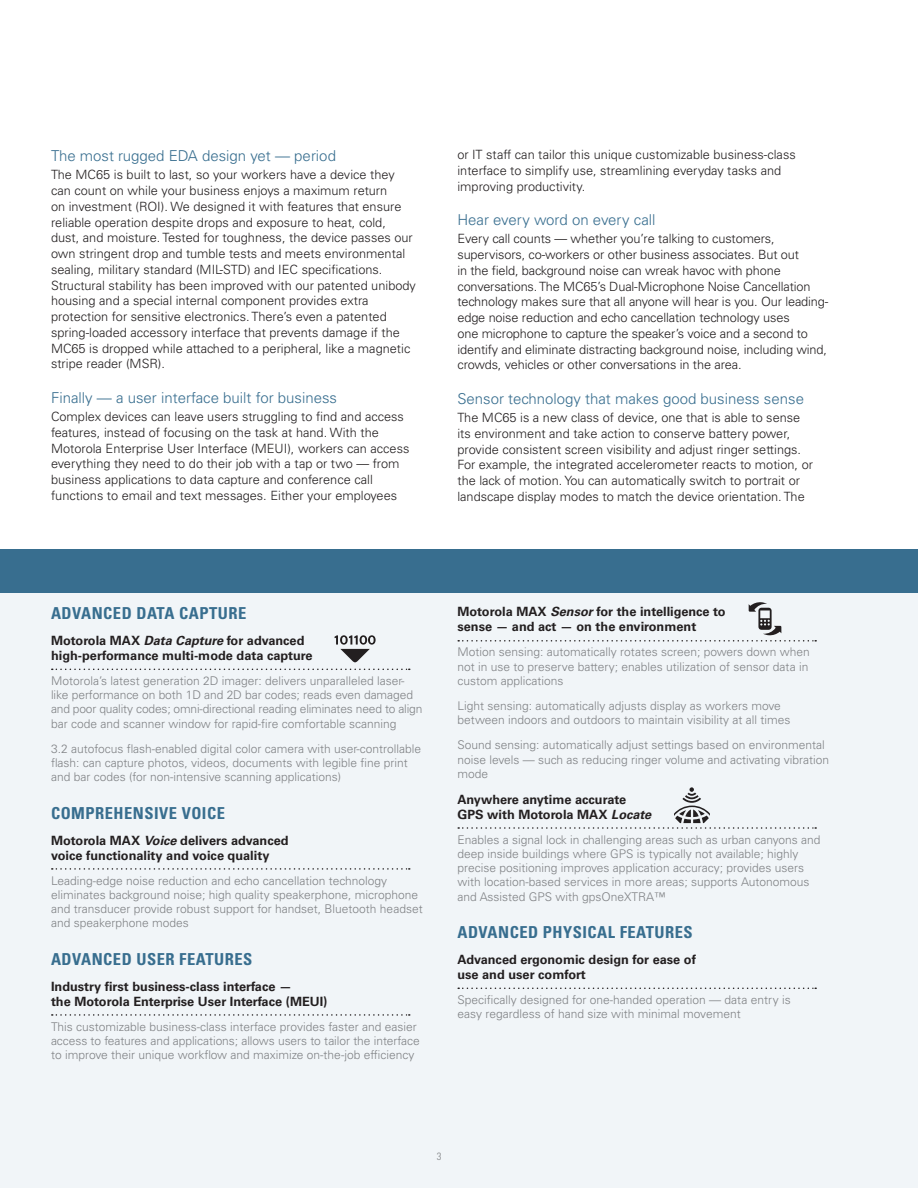
<style>
.page{position:relative;width:918px;height:1188px;background:#fff}
.page>*{position:absolute;margin:0;border:0;box-sizing:border-box;transform-origin:0 0}
.New_features_header{font:700 condensed 16.5px "Univers LT Std";letter-spacing:.03em;color:#386e8f}
.Body_Heading_1{font:300 15px "Univers LT Std";color:#386e8f}
.Body_copy{font:300 12.75px/15.8px "Univers LT Std";color:#231f20}
.New_features_subhea{font:700 12.75px/15px "Univers LT Std";color:#231f20}
.New_features_desc{font:300 12px/14.2px "Univers LT Std";color:#808285}
.Page_numbers{font:300 condensed 10.5px "Univers LT Std";color:#808285}
.s1{font-style:italic}
</style>
<div class="page">
<div style="left:0;top:583px;width:918px;height:605px;background:#f1f5f8"></div>
<div style="left:0;top:549px;width:918px;height:43px;background:#386e8f"></div>
<svg style="left:52px;top:669px;width:358px;height:1px"></svg>
<svg style="left:52px;top:868px;width:358px;height:2px"></svg>
<svg style="left:52px;top:1014px;width:358px;height:2px"></svg>
<svg style="left:458px;top:988px;width:358px;height:1px"></svg>
<svg style="left:458px;top:787px;width:358px;height:42px"></svg>
<svg style="left:458px;top:602px;width:358px;height:40px"></svg>
<svg style="left:335px;top:635px;width:41px;height:28px"></svg>
<p class="Body_Heading_1" style="left:51px;top:147px;width:286px">The most rugged EDA design yet — period</p>
<p class="Body_copy" style="left:51px;top:167px;width:366px">The MC65 is built to last, so your workers have a device they can count on while your business enjoys a maximum return<br>on investment (ROI). We designed it with features that ensure reliable operation despite drops and exposure to heat, cold, dust, and moisture. Tested for toughness, the device passes our own stringent drop and tumble tests and meets environmental sealing, military standard (MIL-STD) and IEC specifications.<br>Structural stability has been improved with our patented unibody housing and a special internal component provides extra protection for sensitive electronics. There’s even a patented spring-loaded accessory interface that prevents damage if the MC65 is dropped while attached to a peripheral, like a magnetic stripe reader (MSR).</p>
<p class="Body_Heading_1" style="left:51px;top:388px;width:288px">Finally — a user interface built for business</p>
<p class="Body_copy" style="left:51px;top:409px;width:360px">Complex devices can leave users struggling to find and access features, instead of focusing on the task at hand. With the Motorola Enterprise User Interface (MEUI), workers can access everything they need to do their job with a tap or two — from business applications to data capture and conference call functions to email and text messages. Either your employees</p>
<p class="Body_copy" style="left:457px;top:147px;width:340px">or IT staff can tailor this unique customizable business-class interface to simplify use, streamlining everyday tasks and improving productivity.</p>
<p class="Body_Heading_1" style="left:457px;top:211px;width:200px">Hear every word on every call</p>
<p class="Body_copy" style="left:457px;top:231px;width:372px">Every call counts — whether you’re talking to customers, supervisors, co-workers or other business associates. But out<br>in the field, background noise can wreak havoc with phone conversations. The MC65’s Dual-Microphone Noise Cancellation technology makes sure that all anyone will hear is you. Our leading&shy;edge noise reduction and echo cancellation technology uses<br>one microphone to capture the speaker’s voice and a second to identify and eliminate distracting background noise, including wind, crowds, vehicles or other conversations in the area.</p>
<p class="Body_Heading_1" style="left:457px;top:389px;width:348px">Sensor technology that makes good business sense</p>
<p class="Body_copy" style="left:457px;top:410px;width:357px">The MC65 is a new class of device, one that is able to sense its environment and take action to conserve battery power, provide consistent screen visibility and adjust ringer settings.<br>For example, the integrated accelerometer reacts to motion, or the lack of motion. You can automatically switch to portrait or landscape display modes to match the device orientation. The</p>
<p class="New_features_header" style="left:51px;top:603px;width:197px">ADVANCED DATA CAPTURE</p>
<p class="New_features_subhea" style="left:51px;top:633px;width:263px">Motorola MAX <span class="s1">Data Capture</span> for advanced high-performance multi-mode data capture</p>
<p class="New_features_desc" style="left:51px;top:674px;width:373px">Motorola’s latest generation 2D imager: delivers unparalleled laser&shy;like performance on both 1D and 2D bar codes; reads even damaged and poor quality codes; omni-directional reading eliminates need to align bar code and scanner window for rapid-fire comfortable scanning</p>
<p class="New_features_desc" style="left:51px;top:741px;width:371px">3.2 autofocus flash-enabled digital color camera with user-controllable flash: can capture photos, videos, documents with legible fine print and bar codes (for non-intensive scanning applications)</p>
<p class="New_features_header" style="left:51px;top:803px;width:175px">COMPREHENSIVE VOICE</p>
<p class="New_features_subhea" style="left:51px;top:833px;width:239px">Motorola MAX <span class="s1">Voice</span> delivers advanced voice functionality and voice quality</p>
<p class="New_features_desc" style="left:51px;top:873px;width:373px">Leading-edge noise reduction and echo cancellation technology eliminates background noise; high quality speakerphone, microphone and transducer provide robust support for handset, Bluetooth headset and speakerphone modes</p>
<p class="New_features_header" style="left:51px;top:949px;width:203px">ADVANCED USER FEATURES</p>
<p class="New_features_subhea" style="left:51px;top:979px;width:278px">Industry first business-class interface —<br>the Motorola Enterprise User Interface (MEUI)</p>
<p class="New_features_desc" style="left:51px;top:1019px;width:370px">This customizable business-class interface provides faster and easier access to features and applications; allows users to tailor the interface to improve their unique workflow and maximize on-the-job efficiency</p>
<p class="New_features_subhea" style="left:457px;top:605px;width:270px">Motorola MAX <span class="s1">Sensor</span> for the intelligence to sense — and act — on the environment</p>
<p class="New_features_desc" style="left:457px;top:645px;width:354px;text-align:justify">Motion sensing: automatically rotates screen; powers down when not in use to preserve battery; enables utilization of sensor data in custom applications</p>
<p class="New_features_desc" style="left:457px;top:699px;width:335px">Light sensing: automatically adjusts display as workers move between indoors and outdoors to maintain visibility at all times</p>
<p class="New_features_desc" style="left:457px;top:738px;width:373px">Sound sensing: automatically adjust settings based on environmental noise levels — such as reducing ringer volume and activating vibration mode</p>
<p class="New_features_subhea" style="left:457px;top:792px;width:195px">Anywhere anytime accurate<br>GPS with Motorola MAX <span class="s1">Locate</span></p>
<p class="New_features_desc" style="left:457px;top:832px;width:365px">Enables a signal lock in challenging areas such as urban canyons and deep inside buildings where GPS is typically not available; highly precise positioning improves application accuracy; provides users with location-based services in more areas; supports Autonomous and Assisted GPS with gpsOneXTRA™</p>
<p class="New_features_header" style="left:457px;top:922px;width:237px">ADVANCED PHYSICAL FEATURES</p>
<p class="New_features_subhea" style="left:457px;top:952px;width:240px">Advanced ergonomic design for ease of use and user comfort</p>
<p class="New_features_desc" style="left:457px;top:993px;width:335px">Specifically designed for one-handed operation — data entry is easy regardless of hand size with minimal movement</p>
<p class="Page_numbers" style="left:437px;top:1150px;width:6px">3</p>
</div>
